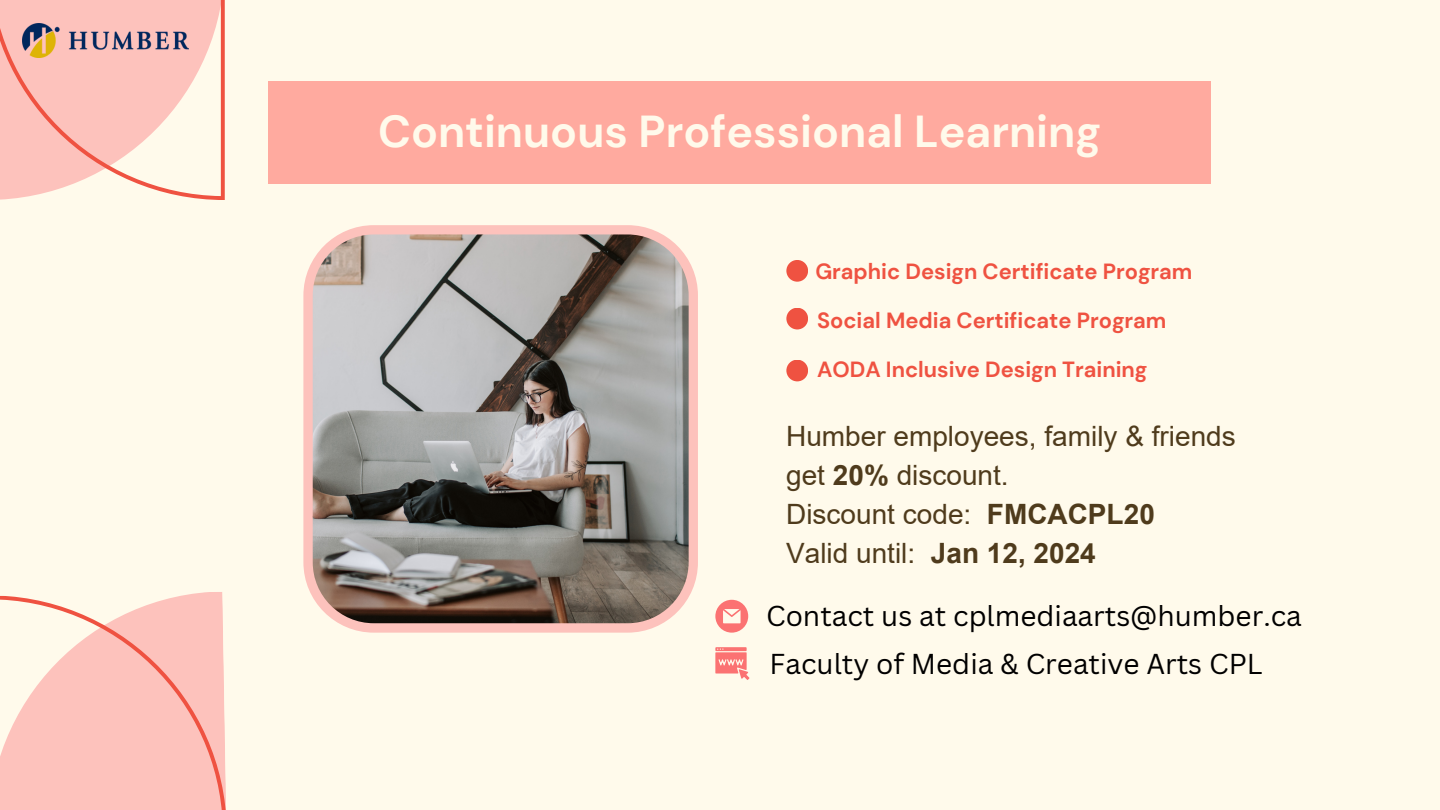
<style>
.page{position:relative;width:1440px;height:810px;background:#fffaeb}
.page>*{position:absolute;margin:0;border:0;box-sizing:border-box;transform-origin:0 0}
.t1{font:700 44.7px "DM Sans";color:#fffaeb}
.t2{font:28px/39px "Arial";color:#4f3b1c}
.t3{font:28px "Canva Sans";color:#000}
.t4{font:700 21.9px "DM Sans";color:#ef5241}
.s1{font-weight:700}
</style>
<div class="page">
<div style="left:268px;top:81px;width:943px;height:102px;background:#ffaa9f"></div>
<svg style="left:0;top:0;width:224px;height:200px"></svg>
<svg style="left:0;top:592px;width:226px;height:218px;fill:#fdc2bc"></svg>
<div style="left:786px;top:260px;width:22px;height:22px;background:#ef5241;border-radius:50%"></div>
<div style="left:786px;top:308px;width:22px;height:21px;background:#ef5241;border-radius:50%"></div>
<div style="left:786px;top:360px;width:22px;height:21px;background:#ef5241;border-radius:50%"></div>
<svg style="left:715px;top:600px;width:33px;height:33px"></svg>
<svg style="left:303px;top:225px;width:395px;height:408px;background:#9d9591"></svg>
<img style="left:22px;top:23px;width:167px;height:34px">
<svg style="left:715px;top:647px;width:34px;height:33px"></svg>
<p class="t1" style="left:378px;top:102px;width:724px">Continuous Professional Learning</p>
<p class="t4" style="left:815px;top:257px;width:379px">Graphic Design Certificate Program</p>
<p class="t4" style="left:817px;top:306px;width:351px">Social Media Certificate Program</p>
<p class="t4" style="left:817px;top:356px;width:332px">AODA Inclusive Design Training</p>
<p class="t2" style="left:786px;top:417px;width:451px">Humber employees, family &amp; friends get <span class="s1">20%</span> discount.<br>Discount code: <span class="s1">FMCACPL20<br></span>Valid until: <span class="s1">Jan 12, 2024</span></p>
<p class="t3" style="left:766px;top:597px;width:537px">Contact us at cplmediaarts@humber.ca</p>
<p class="t3" style="left:770px;top:644px;width:495px">Faculty of Media &amp; Creative Arts CPL</p>
</div>
